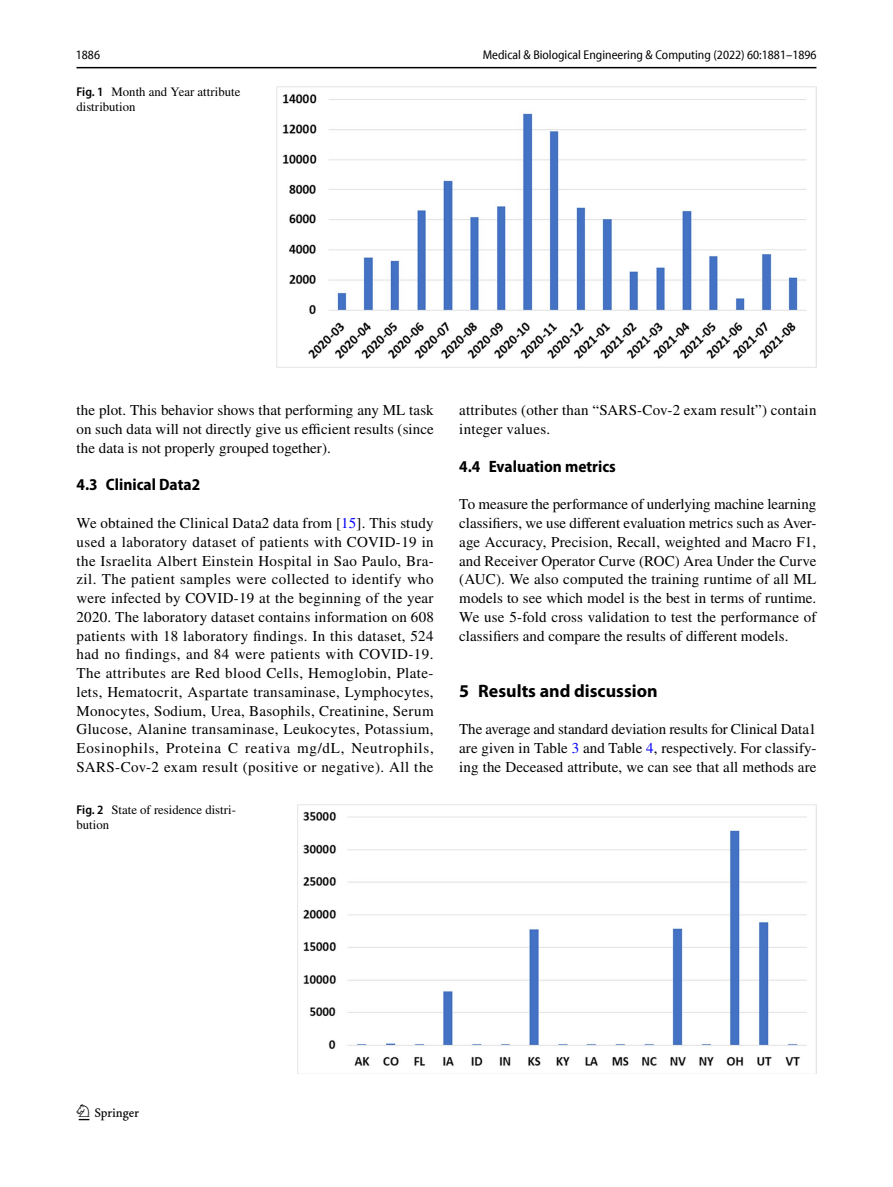
<style>
.page{position:relative;width:893px;height:1187px;background:#fff}
.page>*{position:absolute;margin:0;border:0;box-sizing:border-box;transform-origin:0 0}
.t1{font:22.5px "Springnew Regular 2";color:#000}
.t2{font:700 18px "Myriad Pro";color:#000}
.t3{font:700 semi-condensed 16.5px "Myriad Pro";color:#000}
.t4{font:15px/18.8px "STIX";letter-spacing:.005em;color:#000;text-align:justify}
.t5{font:12.75px/15px "STIX";color:#000}
.t6{font:semi-condensed 12.75px "Myriad Pro Unic";color:#000}
.s1{font-family:"Myriad Pro";font-weight:600;font-stretch:semi-condensed}
.s2{color:#00f}
</style>
<div class="page">
<hr style="left:77px;top:67px;width:739px;height:1px;background:#000">
<img style="left:276px;top:87px;width:540px;height:280px">
<img style="left:298px;top:804px;width:518px;height:262px">
<p class="t6" style="left:76px;top:50px;width:26px">1886</p>
<p class="t6" style="left:483px;top:50px;width:335px">Medical &amp; Biological Engineering &amp; Computing (2022) 60:1881–1896</p>
<p class="t5" style="left:77px;top:85px;width:165px"><span class="s1">Fig. 1</span> Month and Year attribute distribution</p>
<p class="t4" style="left:77px;top:402px;width:359px">the plot. This behavior shows that performing any ML task on such data will not directly give us efficient results (since the data is not properly grouped together).</p>
<p class="t3" style="left:77px;top:475px;width:125px">4.3 Clinical Data2</p>
<p class="t4" style="left:77px;top:514px;width:359px">We obtained the Clinical Data2 data from [<span class="s2">15</span>]. This study used a laboratory dataset of patients with COVID-19 in the Israelita Albert Einstein Hospital in Sao Paulo, Bra&shy;zil. The patient samples were collected to identify who were infected by COVID-19 at the beginning of the year 2020. The laboratory dataset contains information on 608 patients with 18 laboratory findings. In this dataset, 524 had no findings, and 84 were patients with COVID-19.<br>The attributes are Red blood Cells, Hemoglobin, Plate&shy;lets, Hematocrit, Aspartate transaminase, Lymphocytes, Monocytes, Sodium, Urea, Basophils, Creatinine, Serum Glucose, Alanine transaminase, Leukocytes, Potassium, Eosinophils, Proteina C reativa mg/dL, Neutrophils, SARS-Cov-2 exam result (positive or negative). All the</p>
<p class="t5" style="left:77px;top:803px;width:161px"><span class="s1">Fig. 2</span> State of residence distri&shy;bution</p>
<p class="t4" style="left:459px;top:402px;width:359px">attributes (other than “SARS-Cov-2 exam result”) contain integer values.</p>
<p class="t3" style="left:459px;top:457px;width:158px">4.4 Evaluation metrics</p>
<p class="t4" style="left:459px;top:496px;width:359px">To measure the performance of underlying machine learning classifiers, we use different evaluation metrics such as Aver&shy;age Accuracy, Precision, Recall, weighted and Macro F1, and Receiver Operator Curve (ROC) Area Under the Curve (AUC). We also computed the training runtime of all ML models to see which model is the best in terms of runtime.<br>We use 5-fold cross validation to test the performance of classifiers and compare the results of different models.</p>
<p class="t2" style="left:459px;top:679px;width:200px">5 Results and discussion</p>
<p class="t4" style="left:459px;top:721px;width:359px">The average and standard deviation results for Clinical Data1 are given in Table <span class="s2">3</span> and Table <span class="s2">4</span>, respectively. For classify&shy;ing the Deceased attribute, we can see that all methods are</p>
<h1 class="t1" style="left:79px;top:1104px;width:62px">1 3</h1>
</div>
